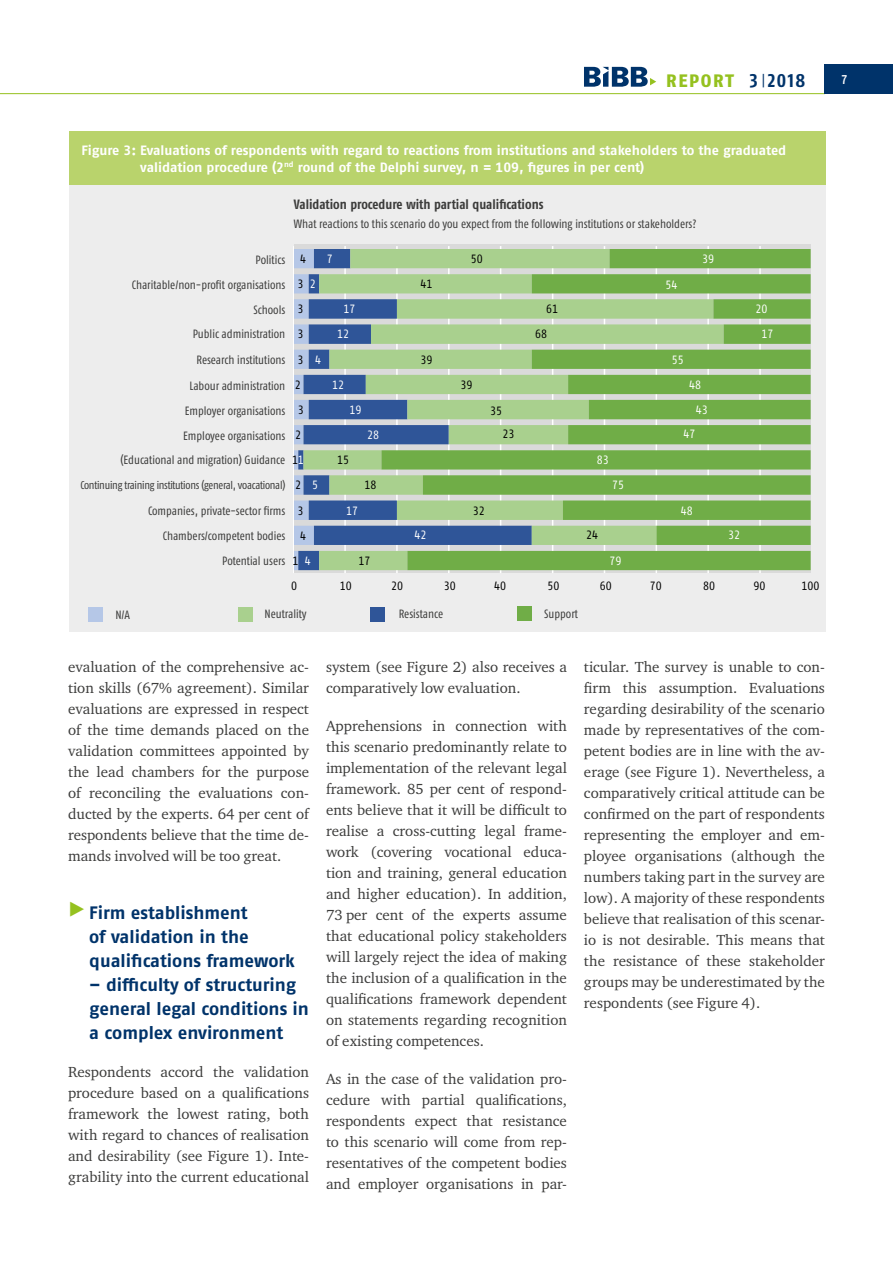
<style>
.page{position:relative;width:893px;height:1263px;background:#fff}
.page>*{position:absolute;margin:0;border:0;box-sizing:border-box;transform-origin:0 0}
.t1{font:700 18px/24px "Fago Pro";color:#00336a}
.t2{font:800 18px "Fago Pro";letter-spacing:.09em;color:#95c11f}
.Standard_p{font:15px/21px "Charter ITC Pro";color:#3c3c3b;text-align:justify}
.t3{font:700 13.5px/16.5px "Fago Pro";color:#fff}
.t4{font:700 condensed 13.5px "Fago Pro";color:#3c3c3b}
.t5{font:500 13.5px "Fago Pro";color:#fff;scale:.9 1}
.t6{font:condensed 12px/24.9px "Fago Pro";color:#3c3c3b;text-align:right}
.t7{font:condensed 12px/25.3px "Fago Pro";color:#000}
.t8{font:condensed 12px "Fago Pro";color:#fff}
.t9{font:condensed 11.25px "Fago Pro";letter-spacing:-.025em;color:#3c3c3b}
.s1{font-weight:700;font-stretch:condensed;font-size:19.5px;color:#00336a}
.s2{color:#fff}
.s3{font-size:27px;color:#95c11f}
</style>
<div class="page">
<hr style="left:0;top:93px;width:825px;height:1px;background:#95c11f">
<div style="left:825px;top:64px;width:68px;height:30px;background:#00336a"></div>
<svg style="left:584px;top:67px;width:72px;height:20px"></svg>
<div style="left:69px;top:184px;width:757px;height:447px;background:#ededed"></div>
<div style="left:88px;top:607px;width:15px;height:14px;background:#b5c7e7"></div>
<div style="left:371px;top:607px;width:14px;height:14px;background:#2f5598"></div>
<div style="left:238px;top:607px;width:15px;height:14px;background:#a9d08e"></div>
<div style="left:517px;top:605px;width:15px;height:15px;background:#70ad47"></div>
<div style="left:69px;top:132px;width:757px;height:53px;background:#b9d36c"></div>
<svg style="left:294px;top:244px;width:517px;height:329px;background:#d7d9d7"></svg>
<hr style="left:294px;top:246px;width:1px;height:327px;background:#fff">
<hr style="left:344px;top:246px;width:2px;height:327px;background:#fff">
<hr style="left:396px;top:246px;width:2px;height:327px;background:#fff">
<hr style="left:448px;top:246px;width:1px;height:327px;background:#fff">
<hr style="left:500px;top:246px;width:1px;height:327px;background:#fff">
<hr style="left:552px;top:246px;width:1px;height:327px;background:#fff">
<hr style="left:604px;top:246px;width:1px;height:327px;background:#fff">
<hr style="left:656px;top:246px;width:1px;height:327px;background:#fff">
<hr style="left:707px;top:246px;width:2px;height:327px;background:#fff">
<hr style="left:759px;top:246px;width:2px;height:327px;background:#fff">
<hr style="left:811px;top:246px;width:1px;height:327px;background:#fff">
<svg style="left:294px;top:249px;width:4px;height:321px"></svg>
<svg style="left:298px;top:249px;width:5px;height:321px;background:#aebedb"></svg>
<svg style="left:303px;top:249px;width:78px;height:321px;background:#7b98a8"></svg>
<svg style="left:381px;top:249px;width:430px;height:321px;background:#95bd7e"></svg>
<p class="t2" style="left:666px;top:70px;width:141px">REPORT <span class="s1">3</span> <sup>|</sup><span class="s1">2018</span></p>
<p class="t5" style="left:842px;top:71px;width:7px">7</p>
<p class="t3" style="left:140px;top:142px;width:648px;text-indent:-59px">Figure 3: Evaluations of respondents with regard to reactions from institutions and stakeholders to the graduated validation procedure (2<sup>nd</sup> round of the Delphi survey, n = 109, figures in per cent)</p>
<p class="t4" style="left:294px;top:196px;width:251px">Validation procedure with partial qualifications</p>
<p class="t6" style="left:294px;top:211px;width:404px">What reactions to this scenario do you expect from the following institutions or stakeholders?</p>
<p class="t6" style="left:256px;top:247px;width:31px">Politics</p>
<p class="t6" style="left:132px;top:272px;width:155px">Charitable/non-profit organisations</p>
<p class="t7" style="left:297px;top:246px;width:20px">4<br>3 <span class="s2">2</span></p>
<p class="t8" style="left:327px;top:251px;width:7px">7</p>
<p class="t7" style="left:471px;top:246px;width:13px">50</p>
<p class="t8" style="left:702px;top:252px;width:13px">39</p>
<p class="t7" style="left:420px;top:271px;width:13px">41</p>
<p class="t8" style="left:666px;top:277px;width:13px">54</p>
<p class="t6" style="left:253px;top:297px;width:33px">Schools</p>
<p class="t6" style="left:193px;top:322px;width:94px">Public administration</p>
<p class="t6" style="left:196px;top:347px;width:90px">Research institutions</p>
<p class="t6" style="left:189px;top:373px;width:97px">Labour administration</p>
<p class="t6" style="left:120px;top:398px;width:166px">Employer organisations<br>Employee organisations<br>(Educational and migration) Guidance</p>
<p class="t9" style="left:80px;top:478px;width:206px">Continuing training institutions (general, voacational)</p>
<p class="t6" style="left:148px;top:499px;width:139px">Companies, private-sector firms<br>Chambers/competent bodies<br>Potential users</p>
<p class="t7" style="left:297px;top:296px;width:7px">3</p>
<p class="t8" style="left:343px;top:302px;width:13px">17</p>
<p class="t7" style="left:546px;top:296px;width:13px">61</p>
<p class="t8" style="left:755px;top:302px;width:13px">20</p>
<p class="t7" style="left:297px;top:321px;width:7px">3</p>
<p class="t8" style="left:337px;top:326px;width:13px">12</p>
<p class="t7" style="left:535px;top:321px;width:13px">68</p>
<p class="t8" style="left:761px;top:327px;width:14px">17</p>
<p class="t7" style="left:297px;top:347px;width:25px">3 <span class="s2">4</span></p>
<p class="t7" style="left:420px;top:347px;width:13px">39</p>
<p class="t8" style="left:672px;top:352px;width:13px">55</p>
<p class="t8" style="left:689px;top:378px;width:13px">48</p>
<p class="t8" style="left:696px;top:402px;width:13px">43</p>
<p class="t8" style="left:683px;top:427px;width:13px">47</p>
<p class="t8" style="left:597px;top:453px;width:13px">83</p>
<p class="t8" style="left:612px;top:477px;width:13px">75</p>
<p class="t8" style="left:681px;top:503px;width:13px">48</p>
<p class="t8" style="left:728px;top:527px;width:13px">32</p>
<p class="t8" style="left:305px;top:553px;width:7px">4</p>
<p class="t7" style="left:359px;top:548px;width:13px">17</p>
<p class="t8" style="left:609px;top:553px;width:13px">79</p>
<p class="t7" style="left:295px;top:372px;width:7px">2</p>
<p class="t8" style="left:332px;top:378px;width:13px">12</p>
<p class="t7" style="left:461px;top:372px;width:13px">39</p>
<p class="t7" style="left:298px;top:397px;width:7px">3</p>
<p class="t8" style="left:349px;top:402px;width:13px">19</p>
<p class="t7" style="left:490px;top:398px;width:13px">35</p>
<p class="t8" style="left:367px;top:428px;width:13px">28</p>
<p class="t7" style="left:502px;top:421px;width:13px">23</p>
<p class="t7" style="left:295px;top:422px;width:7px">2</p>
<p class="t7" style="left:292px;top:448px;width:13px">1<span class="s2">1</span></p>
<p class="t7" style="left:337px;top:448px;width:13px">15</p>
<p class="t7" style="left:295px;top:472px;width:12px">2<br>3<br>4</p>
<p class="t8" style="left:312px;top:478px;width:7px">5</p>
<p class="t7" style="left:364px;top:472px;width:13px">18</p>
<p class="t8" style="left:346px;top:503px;width:13px">17</p>
<p class="t7" style="left:473px;top:498px;width:13px">32</p>
<p class="t8" style="left:414px;top:527px;width:13px">42</p>
<p class="t7" style="left:586px;top:522px;width:13px">24</p>
<p class="t7" style="left:293px;top:548px;width:7px">1</p>
<p class="t7" style="left:291px;top:573px;width:7px">0</p>
<p class="t7" style="left:340px;top:573px;width:13px">10</p>
<p class="t7" style="left:391px;top:573px;width:13px">20</p>
<p class="t7" style="left:444px;top:573px;width:13px">30</p>
<p class="t7" style="left:494px;top:573px;width:13px">40</p>
<p class="t7" style="left:547px;top:573px;width:13px">50</p>
<p class="t7" style="left:600px;top:573px;width:13px">60</p>
<p class="t7" style="left:650px;top:573px;width:13px">70</p>
<p class="t7" style="left:703px;top:573px;width:13px">80</p>
<p class="t7" style="left:753px;top:573px;width:13px">90</p>
<p class="t7" style="left:801px;top:573px;width:19px">100</p>
<p class="t6" style="left:115px;top:603px;width:16px">N/A</p>
<p class="t6" style="left:265px;top:602px;width:44px">Neutrality</p>
<p class="t6" style="left:399px;top:602px;width:46px">Resistance</p>
<p class="t6" style="left:544px;top:602px;width:35px">Support</p>
<p class="Standard_p" style="left:68px;top:656px;width:242px">evaluation of the comprehensive ac&shy;tion skills (67% agreement). Similar evaluations are expressed in respect of the time demands placed on the validation committees appointed by the lead chambers for the purpose of reconciling the evaluations con&shy;ducted by the experts. 64 per cent of respondents believe that the time de&shy;mands involved will be too great.</p>
<p class="t1" style="left:89px;top:901px;width:207px;text-indent:-21px"><span class="s3">▶</span> Firm establishment<br>of validation in the qualifications framework</p>
<p class="t1" style="left:89px;top:973px;width:221px">– difficulty of structuring general legal conditions in a complex environment</p>
<p class="Standard_p" style="left:68px;top:1061px;width:242px">Respondents accord the validation procedure based on a qualifications framework the lowest rating, both with regard to chances of realisation and desirability (see Figure 1). Inte&shy;grability into the current educational</p>
<p class="Standard_p" style="left:326px;top:656px;width:242px">system (see Figure 2) also receives a comparatively low evaluation.</p>
<p class="Standard_p" style="left:326px;top:715px;width:242px">Apprehensions in connection with this scenario predominantly relate to implementation of the relevant legal framework. 85 per cent of respond&shy;ents believe that it will be difficult to realise a cross-cutting legal frame&shy;work (covering vocational educa&shy;tion and training, general education and higher education). In addition, 73 per cent of the experts assume that educational policy stakeholders will largely reject the idea of making the inclusion of a qualification in the qualifications framework dependent on statements regarding recognition of existing competences.</p>
<p class="Standard_p" style="left:326px;top:1068px;width:242px">As in the case of the validation pro&shy;cedure with partial qualifications, respondents expect that resistance to this scenario will come from rep&shy;resentatives of the competent bodies and employer organisations in par-</p>
<p class="Standard_p" style="left:584px;top:656px;width:242px">ticular. The survey is unable to con&shy;firm this assumption. Evaluations regarding desirability of the scenario made by representatives of the com&shy;petent bodies are in line with the av&shy;erage (see Figure 1). Nevertheless, a comparatively critical attitude can be confirmed on the part of respondents representing the employer and em&shy;ployee organisations (although the numbers taking part in the survey are low). A majority of these respondents believe that realisation of this scenar&shy;io is not desirable. This means that the resistance of these stakeholder groups may be underestimated by the respondents (see Figure 4).</p>
</div>
